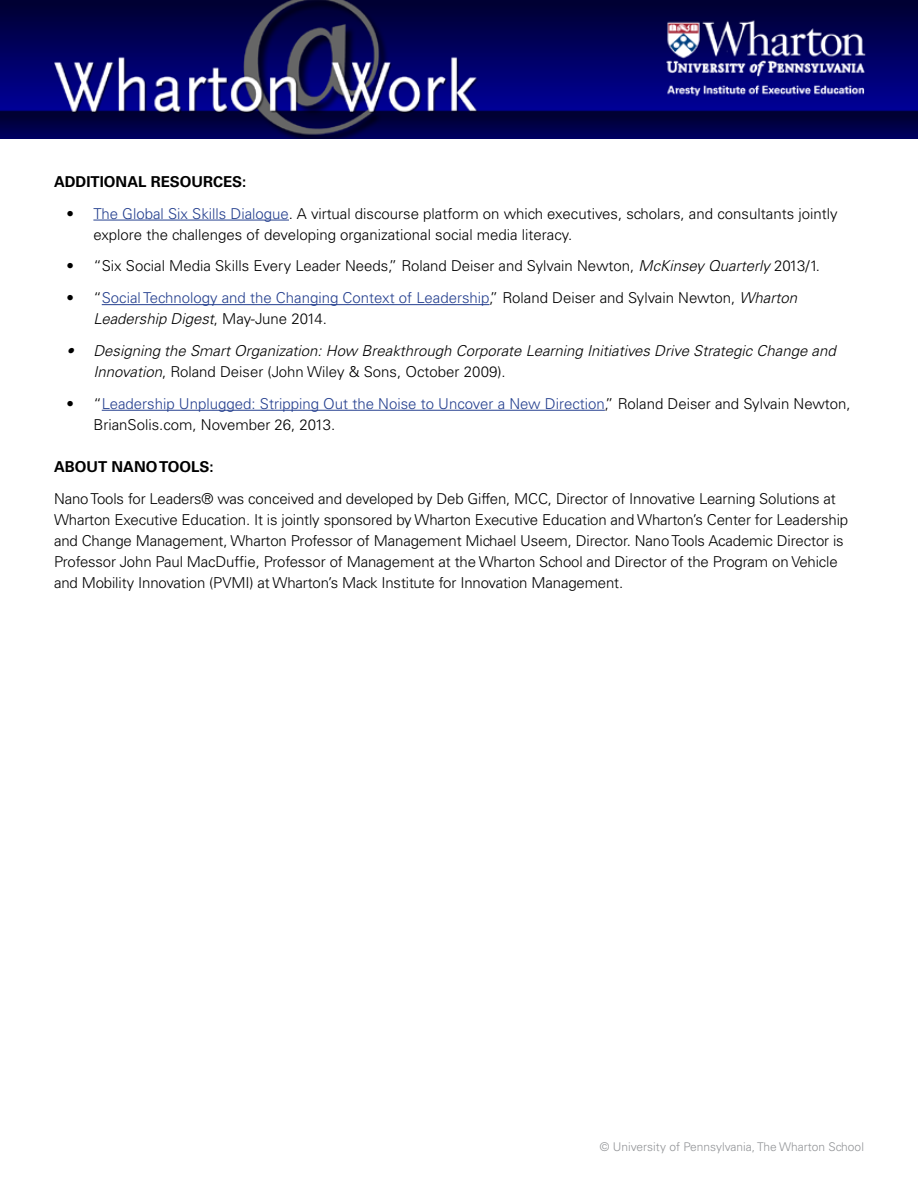
<style>
.page{position:relative;width:918px;height:1188px;background:#fff}
.page>*{position:absolute;margin:0;border:0;box-sizing:border-box;transform-origin:0 0}
.t1{font:300 15px/21px "Univers";letter-spacing:-.01em;color:#000}
.t2{font:italic 300 15px/21px "Univers";color:#000}
.t3{font:300 15px/21px "Univers";color:#25408f}
.t4{font:700 15px "Univers";color:#000}
.t5{font:300 12px "Univers";color:#939598}
.s1{color:#25408f}
.s2{font-style:italic}
.s3{color:#000}
.s4{font-style:italic;color:#000}
.s5{font-style:normal}
</style>
<div class="page">
<img style="left:0;top:0;width:918px;height:138px">
<hr style="left:93px;top:220px;width:196px;height:1px;background:#25408f">
<hr style="left:102px;top:304px;width:388px;height:1px;background:#25408f">
<hr style="left:102px;top:410px;width:503px;height:1px;background:#25408f">
<p class="t4" style="left:54px;top:173px;width:194px">ADDITIONAL RESOURCES:</p>
<p class="t1" style="left:93px;top:203px;width:746px;text-indent:-27px">• <span class="s1">The Global Six Skills Dialogue</span>. A virtual discourse platform on which executives, scholars, and consultants jointly explore the challenges of developing organizational social media literacy.</p>
<p class="t1" style="left:66px;top:256px;width:755px">• “Six Social Media Skills Every Leader Needs,” Roland Deiser and Sylvain Newton, <span class="s2">McKinsey Quarterly</span> 2013/1.</p>
<p class="t3" style="left:93px;top:287px;width:705px;text-indent:-27px"><span class="s3">• “</span>Social Technology and the Changing Context of Leadership<span class="s3">,” Roland Deiser and Sylvain Newton,</span> <span class="s4">Wharton<br>Leadership Digest</span><span class="s3">, May-June 2014.</span></p>
<p class="t2" style="left:93px;top:340px;width:744px;text-indent:-27px">• Designing the Smart Organization: How Breakthrough Corporate Learning Initiatives Drive Strategic Change and<br>Innovation<span class="s5">, Roland Deiser (John Wiley &amp; Sons, October 2009).</span></p>
<p class="t1" style="left:93px;top:393px;width:759px;text-indent:-27px">• “<span class="s1">Leadership Unplugged: Stripping Out the Noise to Uncover a New Direction</span>,” Roland Deiser and Sylvain Newton,<br>BrianSolis.com, November 26, 2013.</p>
<p class="t4" style="left:54px;top:458px;width:161px">ABOUT NANO TOOLS:</p>
<p class="t1" style="left:54px;top:488px;width:796px">Nano Tools for Leaders® was conceived and developed by Deb Giffen, MCC, Director of Innovative Learning Solutions at Wharton Executive Education. It is jointly sponsored by Wharton Executive Education and Wharton’s Center for Leadership and Change Management, Wharton Professor of Management Michael Useem, Director. Nano Tools Academic Director is Professor John Paul MacDuffie, Professor of Management at the Wharton School and Director of the Program on Vehicle and Mobility Innovation (PVMI) at Wharton’s Mack Institute for Innovation Management.</p>
<p class="t5" style="left:600px;top:1140px;width:266px">© University of Pennsylvania, The Wharton School</p>
</div>
